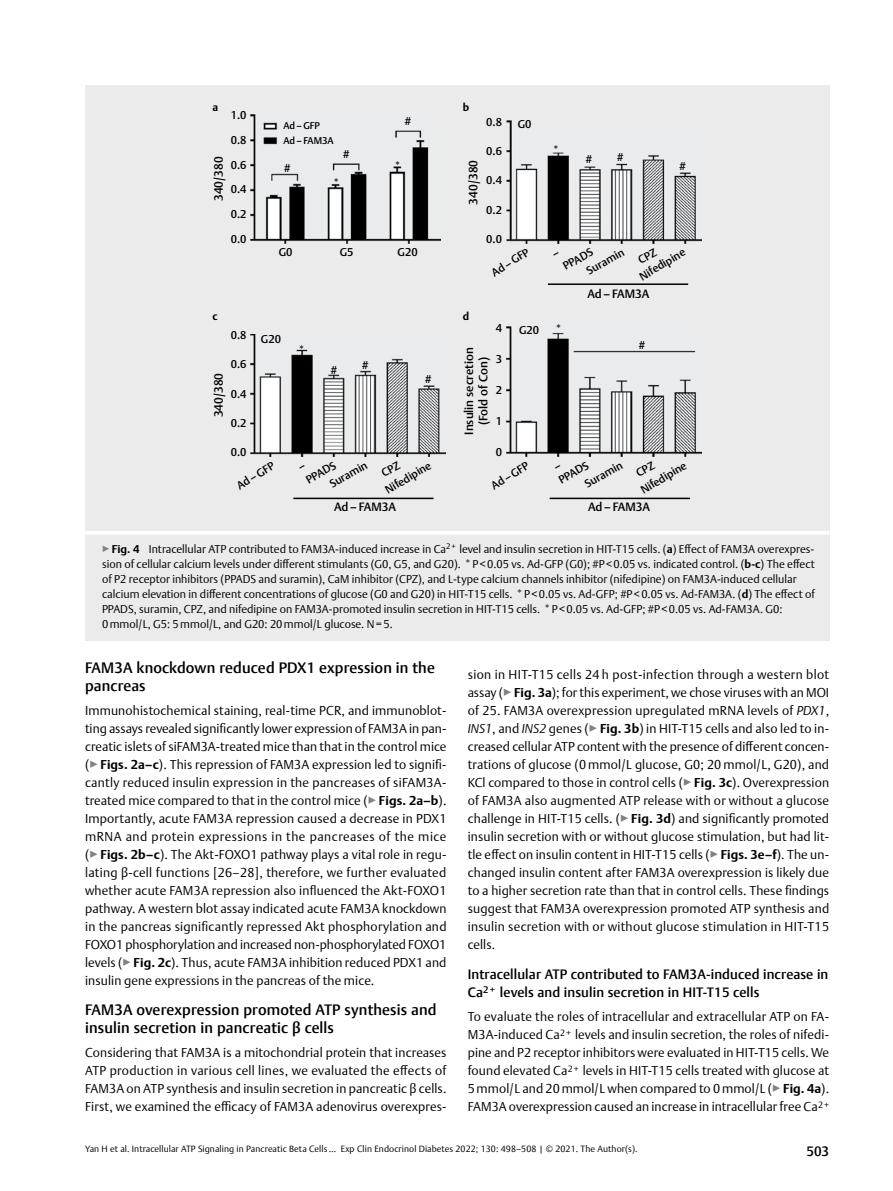
<style>
.page{position:relative;width:893px;height:1191px;background:#fff}
.page>*{position:absolute;margin:0;border:0;box-sizing:border-box;transform-origin:0 0}
.t1{font:500 15px/18px "Thieme Argo 2011";letter-spacing:.01em;color:#000}
.t2{font:500 13.5px/18px "Thieme Argo 2011";letter-spacing:.01em;color:#000}
.t3{font:300 12.75px/18px "Thieme Argo 2011";letter-spacing:.01em;color:#000;text-align:justify}
.t4{font:500 12px/14.4px "Thieme Argo 2011";color:#000;text-align:center}
.t5{font:300 11.25px/15px "Thieme Argo 2011";color:#000}
.t6{font:500 11.25px "Thieme Argo 2011";color:#000}
.t7{font:700 10.8px "Thieme Argo 2011";color:#000}
.t8{font:500 9.75px "Thieme Argo 2011";color:#000}
.t9{font:300 9px "Thieme Argo 2011";letter-spacing:.01em;color:#000}
.s1{color:#808285}
.s2{font-weight:700}
.s3{font-style:italic}
</style>
<div class="page">
<div style="left:85px;top:85px;width:744px;height:446px;background:#ebebec"></div>
<img style="left:251px;top:114px;width:189px;height:129px">
<img style="left:507px;top:121px;width:194px;height:122px">
<img style="left:251px;top:334px;width:194px;height:122px">
<img style="left:507px;top:326px;width:195px;height:130px">
<hr style="left:548px;top:283px;width:140px;height:2px;background:#000">
<hr style="left:550px;top:497px;width:140px;height:2px;background:#000">
<hr style="left:293px;top:497px;width:141px;height:2px;background:#000">
<div style="left:85px;top:531px;width:744px;height:109px;background:#ebebec"></div>
<hr style="left:85px;top:531px;width:744px;height:3px;background:#fff">
<p class="t7" style="left:213px;top:100px;width:7px">a</p>
<p class="t6" style="left:231px;top:108px;width:17px">1.0</p>
<p class="t8" style="left:283px;top:119px;width:38px">Ad –GFP</p>
<p class="t6" style="left:231px;top:132px;width:17px">0.8</p>
<p class="t8" style="left:283px;top:134px;width:52px">Ad –FAM3A</p>
<p class="t6" style="left:231px;top:157px;width:17px">0.6</p>
<p class="t6" style="left:231px;top:182px;width:17px">0.4</p>
<p class="t6" style="left:343px;top:146px;width:8px">#</p>
<p class="t4" style="left:211px;top:201px;width:46px;rotate:-90deg">340/380</p>
<p class="t6" style="left:284px;top:161px;width:8px">#</p>
<p class="t6" style="left:333px;top:176px;width:8px">*</p>
<p class="t6" style="left:231px;top:207px;width:17px">0.2</p>
<p class="t6" style="left:231px;top:231px;width:17px">0.0</p>
<p class="t6" style="left:405px;top:113px;width:8px">#</p>
<p class="t6" style="left:394px;top:158px;width:8px">*</p>
<p class="t7" style="left:463px;top:100px;width:8px">b</p>
<p class="t6" style="left:486px;top:115px;width:17px">0.8</p>
<p class="t6" style="left:518px;top:117px;width:15px">G0</p>
<p class="t6" style="left:486px;top:144px;width:17px">0.6</p>
<p class="t6" style="left:486px;top:173px;width:17px">0.4</p>
<p class="t6" style="left:486px;top:202px;width:17px">0.2</p>
<p class="t6" style="left:486px;top:231px;width:17px">0.0</p>
<p class="t4" style="left:466px;top:204px;width:46px;rotate:-90deg">340/380</p>
<p class="t6" style="left:553px;top:142px;width:8px">*</p>
<p class="t6" style="left:586px;top:152px;width:8px">#</p>
<p class="t6" style="left:617px;top:150px;width:8px">#</p>
<p class="t6" style="left:679px;top:159px;width:8px">#</p>
<p class="t6" style="left:279px;top:244px;width:15px">G0</p>
<p class="t6" style="left:340px;top:244px;width:15px">G5</p>
<p class="t6" style="left:398px;top:244px;width:22px">G20</p>
<p class="t6" style="left:488px;top:267px;width:44px;rotate:-32deg">Ad – GFP</p>
<p class="t6" style="left:560px;top:260px;width:34px;rotate:-29deg">PPADS</p>
<p class="t6" style="left:584px;top:265px;width:43px;rotate:-30deg">Suramin</p>
<p class="t6" style="left:637px;top:271px;width:53px;rotate:-31deg">Nifedipine</p>
<p class="t4" style="left:587px;top:286px;width:64px">Ad –FAM3A</p>
<p class="t7" style="left:213px;top:309px;width:7px">c</p>
<p class="t7" style="left:463px;top:309px;width:8px">d</p>
<p class="t6" style="left:231px;top:328px;width:17px">0.8</p>
<p class="t6" style="left:231px;top:357px;width:17px">0.6</p>
<p class="t6" style="left:231px;top:386px;width:17px">0.4</p>
<p class="t6" style="left:231px;top:415px;width:17px">0.2</p>
<p class="t6" style="left:231px;top:444px;width:17px">0.0</p>
<p class="t4" style="left:211px;top:417px;width:46px;rotate:-90deg">340/380</p>
<p class="t6" style="left:261px;top:331px;width:22px">G20</p>
<p class="t6" style="left:298px;top:342px;width:8px">*</p>
<p class="t6" style="left:331px;top:362px;width:8px">#</p>
<p class="t6" style="left:362px;top:358px;width:8px">#</p>
<p class="t6" style="left:425px;top:372px;width:8px">#</p>
<p class="t6" style="left:496px;top:320px;width:8px">4</p>
<p class="t6" style="left:496px;top:351px;width:8px">3</p>
<p class="t6" style="left:496px;top:382px;width:8px">2</p>
<p class="t6" style="left:496px;top:413px;width:8px">1</p>
<p class="t6" style="left:496px;top:444px;width:8px">0</p>
<p class="t4" style="left:461px;top:434px;width:89px;rotate:-90deg">Insulin secretion (Fold of Con)</p>
<p class="t6" style="left:519px;top:323px;width:22px">G20</p>
<p class="t6" style="left:555px;top:322px;width:8px">*</p>
<p class="t6" style="left:639px;top:338px;width:8px">#</p>
<p class="t6" style="left:327px;top:478px;width:43px;rotate:-30deg">Suramin</p>
<p class="t6" style="left:382px;top:484px;width:53px;rotate:-31deg">Nifedipine</p>
<p class="t6" style="left:488px;top:480px;width:44px;rotate:-32deg">Ad – GFP</p>
<p class="t6" style="left:556px;top:473px;width:34px;rotate:-29deg">PPADS</p>
<p class="t6" style="left:234px;top:480px;width:44px;rotate:-32deg">Ad – GFP</p>
<p class="t6" style="left:303px;top:473px;width:34px;rotate:-29deg">PPADS</p>
<p class="t6" style="left:582px;top:478px;width:43px;rotate:-30deg">Suramin</p>
<p class="t6" style="left:638px;top:484px;width:53px;rotate:-31deg">Nifedipine</p>
<p class="t4" style="left:334px;top:499px;width:64px">Ad –FAM3A</p>
<p class="t4" style="left:588px;top:499px;width:64px">Ad –FAM3A</p>
<p class="t5" style="left:102px;top:541px;width:715px"><span class="s1">▶</span><span class="s2">Fig. 4</span> Intracellular ATP contributed to FAM3A-induced increase in Ca<sup>2+</sup> level and insulin secretion in HIT-T15 cells. (<span class="s2">a</span>) Effect of FAM3A overexpres&shy;sion of cellular calcium levels under different stimulants (G0, G5, and G20). *P&lt;0.05 vs. Ad-GFP (G0); #P&lt;0.05 vs. indicated control. (<span class="s2">b-c</span>) The effect of P2 receptor inhibitors (PPADS and suramin), CaM inhibitor (CPZ), and L-type calcium channels inhibitor (nifedipine) on FAM3A-induced cellular calcium elevation in different concentrations of glucose (G0 and G20) in HIT-T15 cells. *P&lt;0.05 vs. Ad-GFP; #P&lt;0.05 vs. Ad-FAM3A. (<span class="s2">d</span>) The effect of PPADS, suramin, CPZ, and nifedipine on FAM3A-promoted insulin secretion in HIT-T15 cells. *P&lt;0.05 vs. Ad-GFP; #P&lt;0.05 vs. Ad-FAM3A. G0:<br>0mmol/L, G5: 5mmol/L, and G20: 20mmol/L glucose. N=5.</p>
<p class="t1" style="left:85px;top:658px;width:351px">FAM3A knockdown reduced PDX1 expression in the pancreas</p>
<p class="t3" style="left:85px;top:701px;width:363px">Immunohistochemical staining, real-time PCR, and immunoblot&shy;ting assays revealed significantly lower expression of FAM3A in pan&shy;creatic islets of siFAM3A-treated mice than that in the control mice (<span class="s1">▶</span><span class="s2">Figs. 2a–c</span>). This repression of FAM3A expression led to signifi&shy;cantly reduced insulin expression in the pancreases of siFAM3A&shy;treated mice compared to that in the control mice (<span class="s1">▶</span><span class="s2">Figs. 2a–b</span>).<br>Importantly, acute FAM3A repression caused a decrease in PDX1 mRNA and protein expressions in the pancreases of the mice (<span class="s1">▶</span><span class="s2">Figs. 2b–c</span>). The Akt-FOXO1 pathway plays a vital role in regu&shy;lating β-cell functions [26–28], therefore, we further evaluated whether acute FAM3A repression also influenced the Akt-FOXO1 pathway. A western blot assay indicated acute FAM3A knockdown in the pancreas significantly repressed Akt phosphorylation and FOXO1 phosphorylation and increased non-phosphorylated FOXO1 levels (<span class="s1">▶</span><span class="s2">Fig. 2c</span>). Thus, acute FAM3A inhibition reduced PDX1 and insulin gene expressions in the pancreas of the mice.</p>
<p class="t1" style="left:85px;top:1000px;width:353px">FAM3A overexpression promoted ATP synthesis and insulin secretion in pancreatic β cells</p>
<p class="t3" style="left:85px;top:1043px;width:363px">Considering that FAM3A is a mitochondrial protein that increases ATP production in various cell lines, we evaluated the effects of FAM3A on ATP synthesis and insulin secretion in pancreatic β cells.<br>First, we examined the efficacy of FAM3A adenovirus overexpres-</p>
<p class="t3" style="left:468px;top:665px;width:363px">sion in HIT-T15 cells 24 h post-infection through a western blot assay (<span class="s1">▶</span><span class="s2">Fig. 3a</span>); for this experiment, we chose viruses with an MOI of 25. FAM3A overexpression upregulated mRNA levels of <span class="s3">PDX1</span>, <span class="s3">INS1</span>, and <span class="s3">INS2</span> genes (<span class="s1">▶</span><span class="s2">Fig. 3b</span>) in HIT-T15 cells and also led to in&shy;creased cellular ATP content with the presence of different concen&shy;trations of glucose (0 mmol/L glucose, G0; 20 mmol/L, G20), and KCl compared to those in control cells (<span class="s1">▶</span><span class="s2">Fig. 3c</span>). Overexpression of FAM3A also augmented ATP release with or without a glucose challenge in HIT-T15 cells. (<span class="s1">▶</span><span class="s2">Fig. 3d</span>) and significantly promoted insulin secretion with or without glucose stimulation, but had lit&shy;tle effect on insulin content in HIT-T15 cells (<span class="s1">▶</span><span class="s2">Figs. 3e–f</span>). The un&shy;changed insulin content after FAM3A overexpression is likely due to a higher secretion rate than that in control cells. These findings suggest that FAM3A overexpression promoted ATP synthesis and insulin secretion with or without glucose stimulation in HIT-T15 cells.</p>
<p class="t2" style="left:468px;top:965px;width:362px">Intracellular ATP contributed to FAM3A-induced increase in<br>Ca<sup>2</sup> <sup>+</sup> levels and insulin secretion in HIT-T15 cells</p>
<p class="t3" style="left:468px;top:1007px;width:363px">To evaluate the roles of intracellular and extracellular ATP on FA-M3A-induced Ca<sup>2</sup> <sup>+</sup> levels and insulin secretion, the roles of nifedi&shy;pine and P2 receptor inhibitors were evaluated in HIT-T15 cells. We found elevated Ca<sup>2</sup> <sup>+</sup> levels in HIT-T15 cells treated with glucose at 5mmol/L and 20mmol/L when compared to 0mmol/L (<span class="s1">▶</span><span class="s2">Fig. 4a</span>).<br>FAM3A overexpression caused an increase in intracellular free Ca<sup>2+</sup></p>
<p class="t9" style="left:85px;top:1143px;width:554px">Yan H et al. Intracellular ATP Signaling in Pancreatic Beta Cells … Exp Clin Endocrinol Diabetes 2022; 130: 498–508 | © 2021. The Author(s).</p>
<p class="t2" style="left:806px;top:1142px;width:24px">503</p>
</div>
